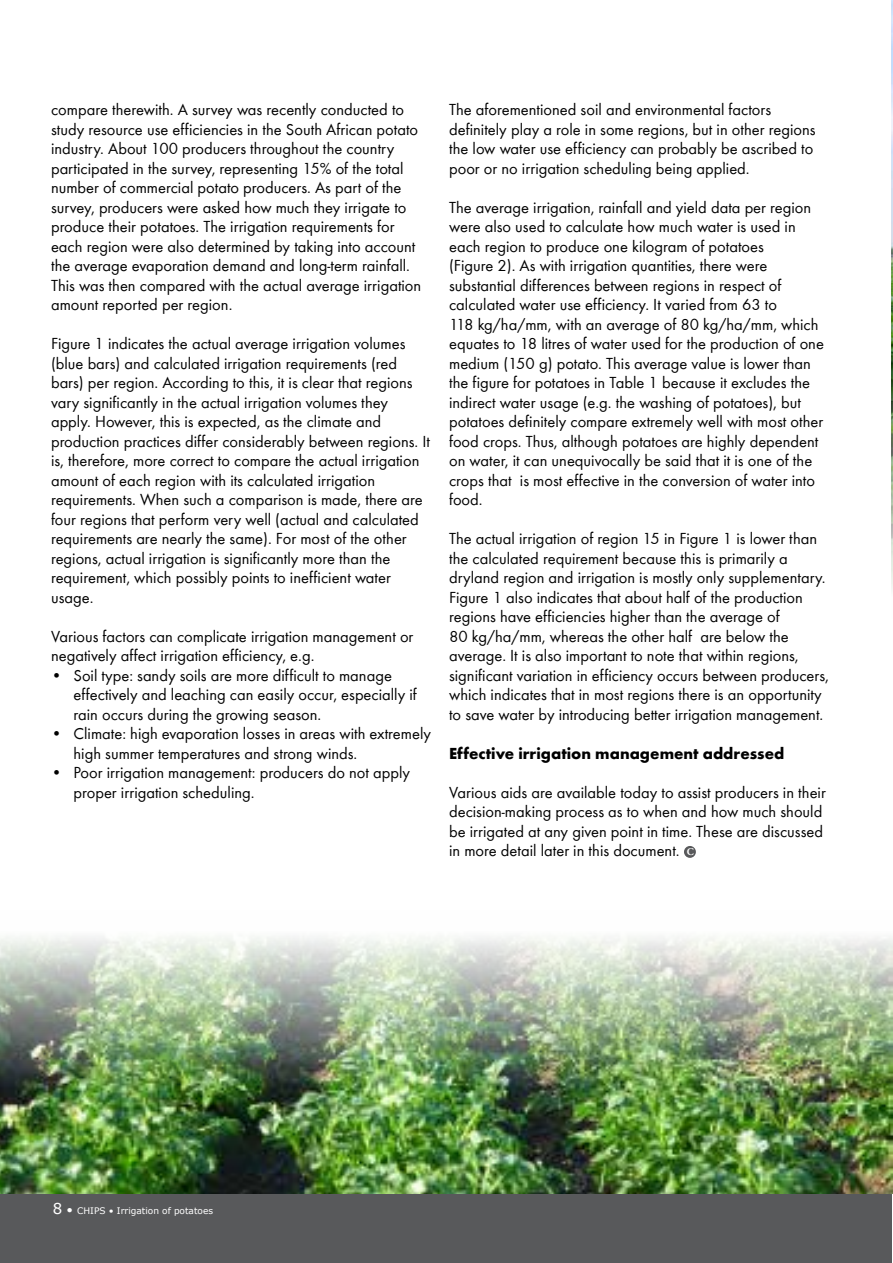
<style>
.page{position:relative;width:893px;height:1263px;background:#fff}
.page>*{position:absolute;margin:0;border:0;box-sizing:border-box;transform-origin:0 0}
.t1{font:16.5px/19.5px "Bright";color:#000}
.t2{font:700 16.5px "Bright";color:#000}
.t3{font:9px "MS Reference Sans Serif";color:#fff}
.s1{font-family:"Minion Pro";font-weight:700;font-size:10.5px;color:#fff}
.s2{font-size:15px}
.s3{font-size:12px}
</style>
<div class="page">
<div style="left:0;top:1193px;width:892px;height:70px;background:#58595b"></div>
<img style="left:0;top:936px;width:892px;height:257px">
<div style="left:684px;top:846px;width:12px;height:12px;background:#58595b;border-radius:50%"></div>
<img style="left:891px;top:0;width:2px;height:589px">
<p class="t1" style="left:51px;top:100px;width:372px">compare therewith. A survey was recently conducted to study resource use efficiencies in the South African potato industry. About 100 producers throughout the country participated in the survey, representing 15% of the total number of commercial potato producers. As part of the survey, producers were asked how much they irrigate to produce their potatoes. The irrigation requirements for each region were also determined by taking into account the average evaporation demand and long-term rainfall.<br>This was then compared with the actual average irrigation amount reported per region.</p>
<p class="t1" style="left:51px;top:334px;width:380px">Figure 1 indicates the actual average irrigation volumes (blue bars) and calculated irrigation requirements (red bars) per region. According to this, it is clear that regions vary significantly in the actual irrigation volumes they apply. However, this is expected, as the climate and production practices differ considerably between regions. It is, therefore, more correct to compare the actual irrigation amount of each region with its calculated irrigation requirements. When such a comparison is made, there are four regions that perform very well (actual and calculated requirements are nearly the same). For most of the other regions, actual irrigation is significantly more than the requirement, which possibly points to inefficient water usage.</p>
<p class="t1" style="left:51px;top:626px;width:364px">Various factors can complicate irrigation management or negatively affect irrigation efficiency, e.g.</p>
<p class="t1" style="left:74px;top:665px;width:345px;text-indent:-23px">• Soil type: sandy soils are more difficult to manage effectively and leaching can easily occur, especially if rain occurs during the growing season.</p>
<p class="t1" style="left:74px;top:724px;width:359px;text-indent:-23px">• Climate: high evaporation losses in areas with extremely high summer temperatures and strong winds.</p>
<p class="t1" style="left:74px;top:763px;width:338px;text-indent:-23px">• Poor irrigation management: producers do not apply proper irrigation scheduling.</p>
<p class="t1" style="left:449px;top:100px;width:368px">The aforementioned soil and environmental factors definitely play a role in some regions, but in other regions the low water use efficiency can probably be ascribed to poor or no irrigation scheduling being applied.</p>
<p class="t1" style="left:449px;top:197px;width:376px">The average irrigation, rainfall and yield data per region were also used to calculate how much water is used in each region to produce one kilogram of potatoes<br>(Figure 2). As with irrigation quantities, there were substantial differences between regions in respect of calculated water use efficiency. It varied from 63 to<br>118 kg/ha/mm, with an average of 80 kg/ha/mm, which equates to 18 litres of water used for the production of one medium (150 g) potato. This average value is lower than the figure for potatoes in Table 1 because it excludes the indirect water usage (e.g. the washing of potatoes), but potatoes definitely compare extremely well with most other food crops. Thus, although potatoes are highly dependent on water, it can unequivocally be said that it is one of the crops that is most effective in the conversion of water into food.</p>
<p class="t1" style="left:449px;top:529px;width:381px">The actual irrigation of region 15 in Figure 1 is lower than the calculated requirement because this is primarily a dryland region and irrigation is mostly only supplementary.<br>Figure 1 also indicates that about half of the production regions have efficiencies higher than the average of<br>80 kg/ha/mm, whereas the other half are below the average. It is also important to note that within regions, significant variation in efficiency occurs between producers, which indicates that in most regions there is an opportunity to save water by introducing better irrigation management.</p>
<p class="t2" style="left:449px;top:743px;width:337px">Effective irrigation management addressed</p>
<p class="t1" style="left:449px;top:782px;width:378px">Various aids are available today to assist producers in their decision-making process as to when and how much should be irrigated at any given point in time. These are discussed in more detail later in this document. <span class="s1">C</span></p>
<p class="t3" style="left:53px;top:1205px;width:162px"><span class="s2">8</span> <span class="s3">•</span> CHIPS • Irrigation of potatoes</p>
</div>
